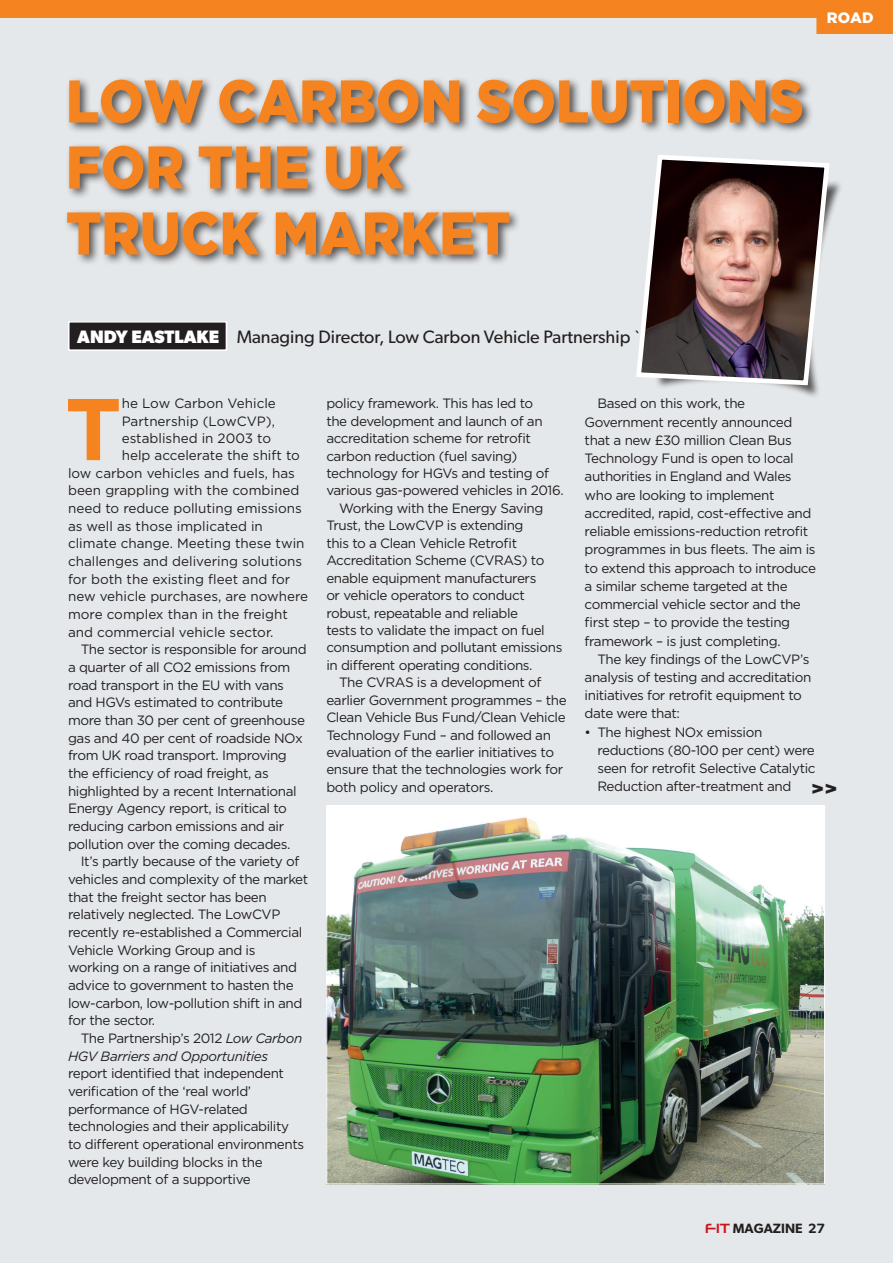
<style>
.page{position:relative;width:893px;height:1263px;background:#e5e8ea}
.page>*{position:absolute;margin:0;border:0;box-sizing:border-box;transform-origin:0 0}
.t1{font:700 87.45px "Gotham";color:#f58420}
.t2{font:900 60px/66px "Gotham";letter-spacing:-.005em;color:#f58420;scale:.9 1}
.t3{font:18px "Gibson";color:#231f20}
.t4{font:900 15px "Gotham";color:#fff}
.t5{font:13.5px/18.3px "Gotham";letter-spacing:-.03em;color:#231f20}
.t6{font:13.5px "Gotham";color:#231f20}
.t7{font:italic 13.5px "Gotham";letter-spacing:-.03em;color:#231f20}
.t8{font:600 13.5px "Gibson";color:#231f20}
.s1{font-weight:700;color:#fff}
.s2{font-style:italic}
.s3{font-family:"Gibson";font-weight:700;font-size:18px}
.s4{font-family:"Neuropolitical Rg";font-weight:400;color:#cd151d}
</style>
<div class="page">
<div style="left:0;top:0;width:893px;height:17px;background:#f58420"></div>
<svg style="left:816px;top:17px;width:77px;height:17px"></svg>
<div style="left:63px;top:76px;width:752px;height:192px;background:#231f20;opacity:.75"></div>
<div style="left:655px;top:180px;width:188px;height:219px;background:#231f20;opacity:.75"></div>
<img style="left:633px;top:152px;width:199px;height:236px">
<div style="left:69px;top:322px;width:157px;height:28px;background:#231f20"></div>
<div style="left:68px;top:321px;width:159px;height:30px;border:2px solid #fff"></div>
<img style="left:328px;top:810px;width:495px;height:372px">
<h2 class="t2" style="left:66px;top:67px;width:821px">LOW CARBON SOLUTIONS<br>FOR THE UK<br>TRUCK MARKET</h2>
<p class="t4" style="left:827px;top:9px;width:13px">ROAD</p>
<h3 class="t3" style="left:77px;top:326px;width:564px"><span class="s1">ANDY EASTLAKE</span> Managing Director, Low Carbon Vehicle Partnership `</h3>
<h1 class="t1" style="left:65px;top:371px;width:58px">T</h1>
<p class="t6" style="left:122px;top:395px;width:156px">he Low Carbon Vehicle</p>
<p class="t6" style="left:122px;top:412px;width:155px">Partnership (LowCVP),</p>
<p class="t6" style="left:122px;top:429px;width:151px">established in 2003 to</p>
<p class="t6" style="left:122px;top:447px;width:180px">help accelerate the shift to</p>
<p class="t6" style="left:68px;top:464px;width:228px">low carbon vehicles and fuels, has</p>
<p class="t6" style="left:68px;top:482px;width:233px">been grappling with the combined</p>
<p class="t6" style="left:68px;top:500px;width:235px">need to reduce polluting emissions</p>
<p class="t6" style="left:68px;top:517px;width:196px">as well as those implicated in</p>
<p class="t6" style="left:68px;top:535px;width:238px">climate change. Meeting these twin</p>
<p class="t6" style="left:68px;top:553px;width:236px">challenges and delivering solutions</p>
<p class="t6" style="left:68px;top:570px;width:224px">for both the existing fleet and for</p>
<p class="t6" style="left:68px;top:588px;width:242px">new vehicle purchases, are nowhere</p>
<p class="t6" style="left:68px;top:606px;width:221px">more complex than in the freight</p>
<p class="t6" style="left:68px;top:623px;width:207px">and commercial vehicle sector.</p>
<p class="t5" style="left:81px;top:640px;width:228px">The sector is responsible for around</p>
<p class="t5" style="left:68px;top:658px;width:224px">a quarter of all CO2 emissions from</p>
<p class="t5" style="left:68px;top:675px;width:217px">road transport in the EU with vans</p>
<p class="t5" style="left:68px;top:693px;width:217px">and HGVs estimated to contribute</p>
<p class="t5" style="left:68px;top:711px;width:238px">more than 30 per cent of greenhouse</p>
<p class="t5" style="left:68px;top:728px;width:236px">gas and 40 per cent of roadside NOx</p>
<p class="t5" style="left:68px;top:746px;width:220px">from UK road transport. Improving</p>
<p class="t5" style="left:68px;top:764px;width:202px">the efficiency of road freight, as</p>
<p class="t5" style="left:68px;top:781px;width:230px">highlighted by a recent International</p>
<p class="t5" style="left:68px;top:799px;width:220px">Energy Agency report, is critical to</p>
<p class="t5" style="left:68px;top:817px;width:218px">reducing carbon emissions and air</p>
<p class="t5" style="left:68px;top:834px;width:224px">pollution over the coming decades.</p>
<p class="t5" style="left:81px;top:852px;width:220px">It’s partly because of the variety of</p>
<p class="t5" style="left:68px;top:870px;width:242px">vehicles and complexity of the market</p>
<p class="t5" style="left:68px;top:887px;width:200px">that the freight sector has been</p>
<p class="t5" style="left:68px;top:905px;width:214px">relatively neglected. The LowCVP</p>
<p class="t5" style="left:68px;top:923px;width:236px">recently re-established a Commercial</p>
<p class="t5" style="left:68px;top:940px;width:189px">Vehicle Working Group and is</p>
<p class="t5" style="left:68px;top:958px;width:230px">working on a range of initiatives and</p>
<p class="t5" style="left:68px;top:976px;width:227px">advice to government to hasten the</p>
<p class="t5" style="left:68px;top:993px;width:236px">low-carbon, low-pollution shift in and</p>
<p class="t5" style="left:68px;top:1011px;width:89px">for the sector.</p>
<p class="t5" style="left:81px;top:1029px;width:223px">The Partnership’s 2012 <span class="s2">Low Carbon</span></p>
<p class="t7" style="left:68px;top:1047px;width:202px">HGV Barriers and Opportunities</p>
<p class="t5" style="left:68px;top:1064px;width:238px;line-height:17.7px">report identified that independent verification of the ‘real world’ performance of HGV-related technologies and their applicability to different operational environments were key building blocks in the development of a supportive</p>
<p class="t5" style="left:326px;top:394px;width:209px">policy framework. This has led to</p>
<p class="t5" style="left:326px;top:411px;width:218px">the development and launch of an</p>
<p class="t5" style="left:326px;top:429px;width:206px">accreditation scheme for retrofit</p>
<p class="t5" style="left:326px;top:446px;width:193px">carbon reduction (fuel saving)</p>
<p class="t5" style="left:326px;top:464px;width:224px">technology for HGVs and testing of</p>
<p class="t5" style="left:326px;top:481px;width:239px">various gas-powered vehicles in 2016.</p>
<p class="t5" style="left:339px;top:499px;width:206px">Working with the Energy Saving</p>
<p class="t5" style="left:326px;top:516px;width:199px">Trust, the LowCVP is extending</p>
<p class="t5" style="left:326px;top:533px;width:192px">this to a Clean Vehicle Retrofit</p>
<p class="t5" style="left:326px;top:551px;width:220px">Accreditation Scheme (CVRAS) to</p>
<p class="t5" style="left:326px;top:568px;width:212px">enable equipment manufacturers</p>
<p class="t5" style="left:326px;top:586px;width:200px">or vehicle operators to conduct</p>
<p class="t5" style="left:326px;top:603px;width:193px">robust, repeatable and reliable</p>
<p class="t5" style="left:326px;top:621px;width:220px">tests to validate the impact on fuel</p>
<p class="t5" style="left:326px;top:638px;width:238px">consumption and pollutant emissions</p>
<p class="t5" style="left:326px;top:655px;width:208px">in different operating conditions.</p>
<p class="t5" style="left:339px;top:673px;width:204px">The CVRAS is a development of</p>
<p class="t5" style="left:326px;top:690px;width:242px">earlier Government programmes – the</p>
<p class="t5" style="left:326px;top:708px;width:241px">Clean Vehicle Bus Fund/Clean Vehicle</p>
<p class="t5" style="left:326px;top:725px;width:226px">Technology Fund – and followed an</p>
<p class="t5" style="left:326px;top:743px;width:229px">evaluation of the earlier initiatives to</p>
<p class="t5" style="left:326px;top:760px;width:238px">ensure that the technologies work for</p>
<p class="t5" style="left:326px;top:777px;width:169px">both policy and operators.</p>
<p class="t5" style="left:585px;top:394px;width:233px;text-indent:13px">Based on this work, the Government recently announced that a new £30 million Clean Bus Technology Fund is open to local authorities in England and Wales who are looking to implement accredited, rapid, cost-effective and reliable emissions-reduction retrofit programmes in bus fleets. The aim is to extend this approach to introduce a similar scheme targeted at the commercial vehicle sector and the first step – to provide the testing framework – is just completing.</p>
<p class="t5" style="left:585px;top:649px;width:228px;text-indent:13px">The key findings of the LowCVP’s analysis of testing and accreditation initiatives for retrofit equipment to date were that:</p>
<p class="t5" style="left:597px;top:722px;width:242px;text-indent:-13px">• The highest NOx emission<br>reductions (80-100 per cent) were seen for retrofit Selective Catalytic Reduction after-treatment and <span class="s3">&gt;&gt;</span></p>
<p class="t8" style="left:705px;top:1221px;width:121px"><span class="s4">FIT</span> MAGAZINE 27</p>
</div>
